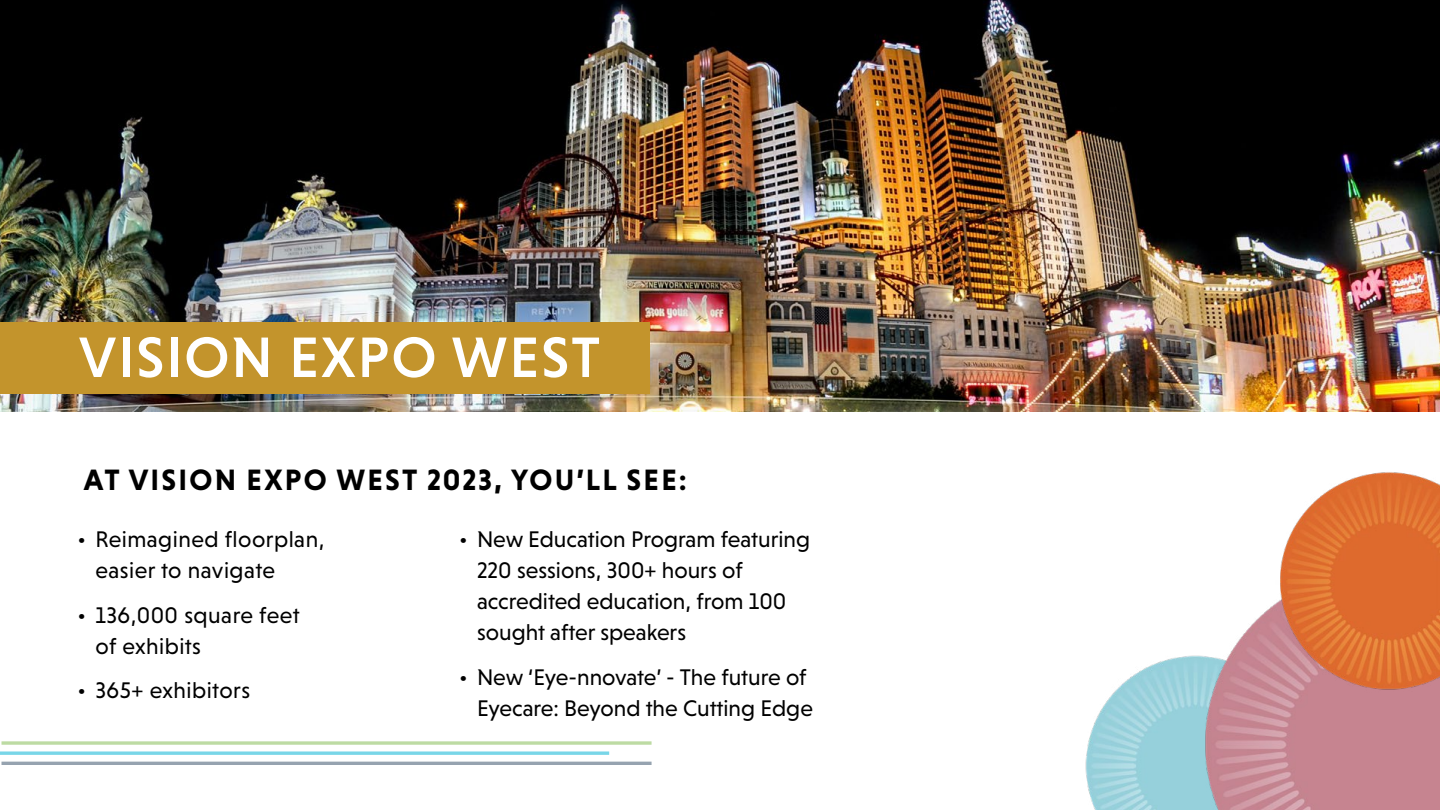
<style>
.page{position:relative;width:1440px;height:810px;background:#fff}
.page>*{position:absolute;margin:0;border:0;box-sizing:border-box;transform-origin:0 0}
.t1{font:58px "Niveau Grotesk Medium Small Caps";letter-spacing:.035em;color:#fff}
.t2{font:700 30px "Niveau Grotesk";letter-spacing:.075em;color:#000}
.t3{font:23px/31px "Niveau Grotesk";color:#000}
.t4{font:23px/31px "Niveau Grotesk";letter-spacing:.02em;color:#000}
</style>
<div class="page">
<img style="left:1085px;top:657px;width:91px;height:153px">
<img style="left:0;top:0;width:1440px;height:412px">
<div style="left:0;top:322px;width:649px;height:72px;background:#c3942c"></div>
<svg style="left:2px;top:741px;width:650px;height:4px;background:#c7e0b1"></svg>
<svg style="left:0;top:751px;width:609px;height:4px;background:#8cdceb"></svg>
<hr style="left:2px;top:762px;width:650px;height:3px;background:#96a3b0">
<img style="left:1176px;top:615px;width:264px;height:195px">
<img style="left:1262px;top:472px;width:178px;height:234px">
<h1 class="t1" style="left:79px;top:324px;width:523px">VISION EXPO WEST</h1>
<h2 class="t2" style="left:84px;top:463px;width:604px">AT VISION EXPO WEST 2023, YOU’LL SEE:</h2>
<p class="t4" style="left:96px;top:524px;width:230px;text-indent:-18px">• Reimagined floorplan, easier to navigate</p>
<p class="t4" style="left:96px;top:600px;width:206px;text-indent:-18px">• 136,000 square feet of exhibits</p>
<p class="t4" style="left:78px;top:675px;width:174px">• 365+ exhibitors</p>
<p class="t3" style="left:477px;top:524px;width:335px;text-indent:-18px">• New Education Program featuring<br>220 sessions, 300+ hours of accredited education, from 100 sought after speakers</p>
<p class="t3" style="left:459px;top:662px;width:355px;text-align:right">• New ‘Eye-nnovate’ - The future of<br>Eyecare: Beyond the Cutting Edge</p>
</div>
